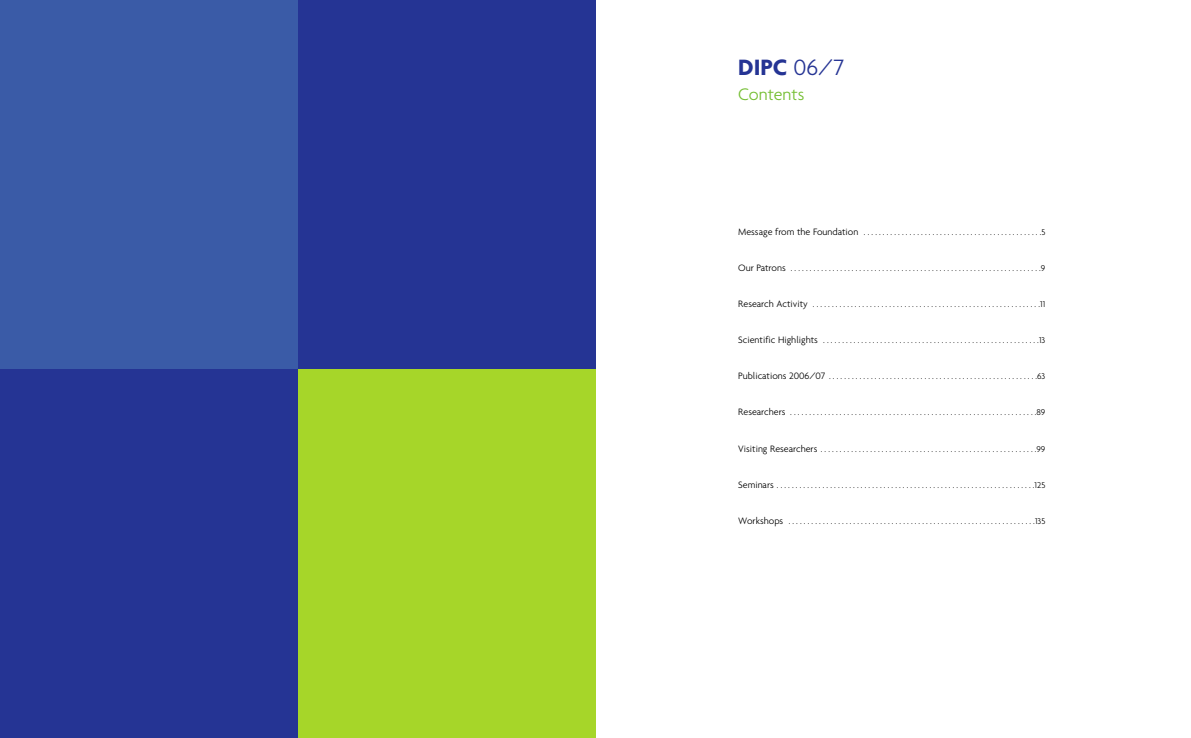
<style>
.page{position:relative;width:1191px;height:738px;background:#fff}
.page>*{position:absolute;margin:0;border:0;box-sizing:border-box;transform-origin:0 0}
.t1{font:700 24px "Agenda";color:#253494}
.t2{font:300 18px "Agenda";color:#74be32}
.t3{font:300 9px "Agenda";color:#000}
.s1{font-weight:300}
.s2{font-size:10px}
</style>
<div class="page">
<div style="left:298px;top:0;width:297px;height:369px;background:#253494"></div>
<div style="left:0;top:369px;width:298px;height:368px;background:#253494"></div>
<div style="left:298px;top:369px;width:297px;height:368px;background:#a6d629"></div>
<div style="left:0;top:0;width:298px;height:369px;background:#3a5ba7"></div>
<h1 class="t1" style="left:738px;top:53px;width:107px">DIPC <span class="s1">06/7</span></h1>
<h2 class="t2" style="left:738px;top:83px;width:68px">Contents</h2>
<p class="t3" style="left:738px;top:227px;width:309px"><span class="s2">Message from the Foundation</span> ...............................................5</p>
<p class="t3" style="left:738px;top:263px;width:308px"><span class="s2">Our Patrons</span> ..................................................................9</p>
<p class="t3" style="left:738px;top:299px;width:308px"><span class="s2">Research Activity</span> ............................................................11</p>
<p class="t3" style="left:738px;top:335px;width:308px"><span class="s2">Scientific Highlights</span> .........................................................13</p>
<p class="t3" style="left:738px;top:371px;width:309px"><span class="s2">Publications 2006/07</span> .......................................................63</p>
<p class="t3" style="left:738px;top:407px;width:309px"><span class="s2">Researchers</span> .................................................................89</p>
<p class="t3" style="left:738px;top:443px;width:309px"><span class="s2">Visiting Researchers</span> .........................................................99</p>
<p class="t3" style="left:738px;top:479px;width:309px"><span class="s2">Seminars</span>....................................................................125</p>
<p class="t3" style="left:738px;top:515px;width:309px"><span class="s2">Workshops</span> .................................................................135</p>
</div>
